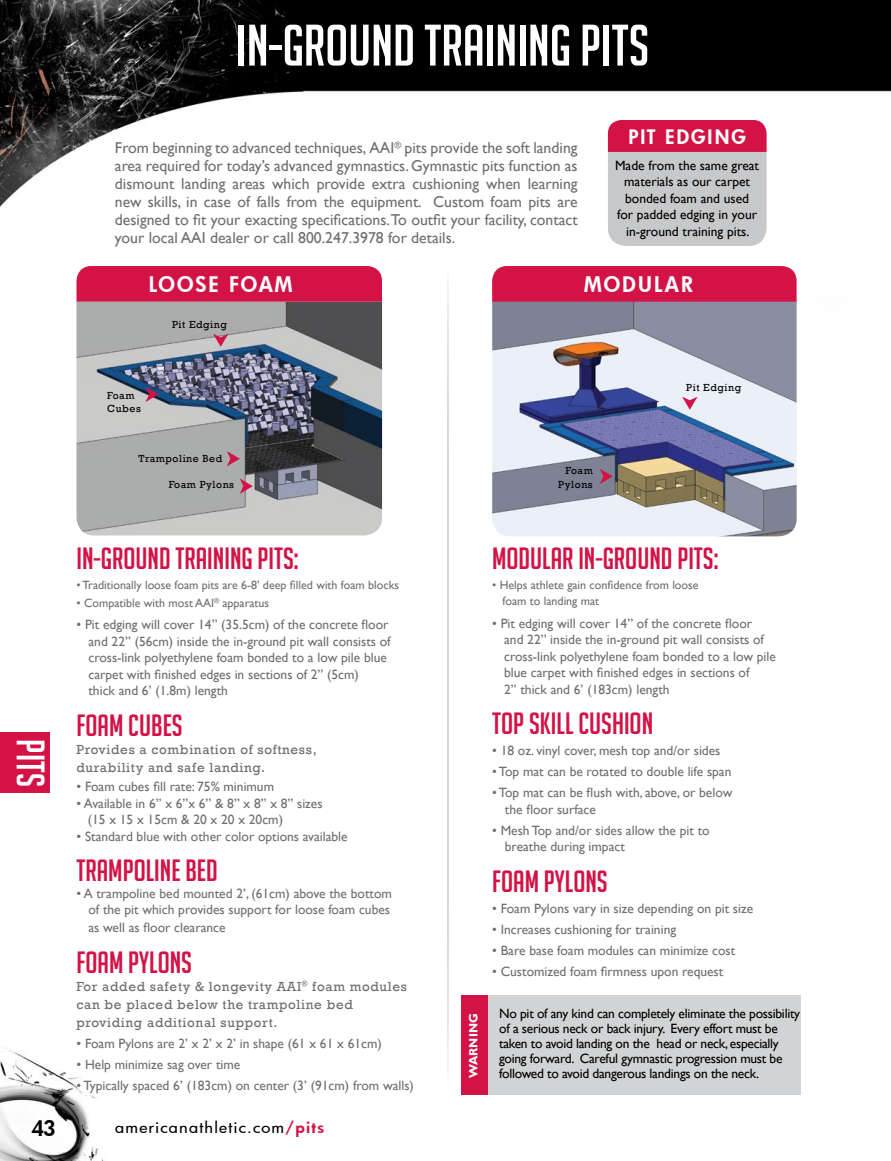
<style>
.page{position:relative;width:891px;height:1161px;background:#fff}
.page>*{position:absolute;margin:0;border:0;box-sizing:border-box;transform-origin:0 0}
.t1{font:57px "Big Noodle Titling";color:#fff}
.t2{font:38.7px "Big Noodle Titling";color:#fff}
.t3{font:30px "Big Noodle Titling";color:#d31245}
.t4{font:800 21px "Futura";letter-spacing:.1em;color:#fff}
.t5{font:800 21px "Futura";color:#000}
.t6{font:800 19.5px "Futura";letter-spacing:.1em;color:#fff}
.t7{font:15.75px/18px "Gill Sans";color:#6d6e71;text-align:justify}
.t8{font:500 15px "Futura";letter-spacing:.07em;color:#000;scale:1.1 1}
.t9{font:13.5px/16.5px "Gill Sans";color:#6d6e71}
.t10{font:13.5px/15px "Gill Sans";letter-spacing:-.02em;color:#000}
.t11{font:13.5px/18px "Rockwell";letter-spacing:.05em;color:#6d6e71}
.t12{font:13.5px/16.5px "Gill Sans";color:#000;text-align:center}
.t13{font:12px/16.5px "Gill Sans";color:#6d6e71}
.t14{font:700 12px "Gill Sans";color:#fff}
.t15{font:10.5px/13.5px "Rockwell";letter-spacing:.05em;color:#000}
.s1{font-weight:800;color:#d31245}
</style>
<div class="page">
<img style="left:0;top:0;width:891px;height:1161px">
<hr style="left:448px;top:269px;width:1px;height:818px;background:#fff">
<img style="left:77px;top:302px;width:305px;height:234px">
<svg style="left:239px;top:478px;width:14px;height:16px"></svg>
<svg style="left:226px;top:450px;width:14px;height:17px"></svg>
<svg style="left:145px;top:386px;width:14px;height:17px"></svg>
<svg style="left:212px;top:333px;width:17px;height:14px"></svg>
<div style="left:76px;top:266px;width:306px;height:36px;background:#d31245"></div>
<img style="left:492px;top:302px;width:305px;height:234px">
<svg style="left:682px;top:396px;width:16px;height:14px"></svg>
<svg style="left:599px;top:468px;width:14px;height:17px"></svg>
<div style="left:492px;top:266px;width:305px;height:36px;background:#d31245"></div>
<div style="left:488px;top:995px;width:313px;height:100px;background:#d1d3d4"></div>
<div style="left:461px;top:995px;width:27px;height:100px;background:#d31245"></div>
<svg style="left:608px;top:120px;width:159px;height:126px;background:#ca9ba9"></svg>
<div style="left:0;top:733px;width:50px;height:60px;background:#d31245"></div>
<h1 class="t1" style="left:236px;top:15px;width:415px">IN-GROUND TRAINING PITS</h1>
<p class="t7" style="left:115px;top:139px;width:464px">From beginning to advanced techniques, AAI<sup>®</sup> pits provide the soft landing area required for today’s advanced gymnastics. Gymnastic pits function as dismount landing areas which provide extra cushioning when learning new skills, in case of falls from the equipment. Custom foam pits are designed to fit your exacting specifications. To outfit your facility, contact your local AAI dealer or call 800.247.3978 for details.</p>
<h3 class="t6" style="left:628px;top:124px;width:119px">PIT EDGING</h3>
<p class="t12" style="left:615px;top:157px;width:146px">Made from the same great materials as our carpet bonded foam and used<br>for padded edging in your in-ground training pits.</p>
<h3 class="t4" style="left:149px;top:271px;width:145px">LOOSE FOAM</h3>
<p class="t15" style="left:107px;top:388px;width:35px">Foam<br>Cubes</p>
<p class="t15" style="left:172px;top:318px;width:56px">Pit Edging</p>
<h2 class="t2" style="left:51px;top:739px;width:49px;rotate:90deg">PITS</h2>
<p class="t15" style="left:139px;top:452px;width:85px">Trampoline Bed</p>
<p class="t15" style="left:169px;top:478px;width:67px">Foam Pylons</p>
<h3 class="t3" style="left:76px;top:542px;width:224px">IN-GROUND TRAINING PITS:</h3>
<p class="t13" style="left:76px;top:576px;width:324px">• Traditionally loose foam pits are 6-8’ deep filled with foam blocks</p>
<p class="t13" style="left:76px;top:594px;width:194px">• Compatible with most AAI<sup>®</sup> apparatus</p>
<p class="t9" style="left:89px;top:616px;width:304px;text-indent:-12px">• Pit edging will cover 14” (35.5cm) of the concrete floor and 22” (56cm) inside the in-ground pit wall consists of cross-link polyethylene foam bonded to a low pile blue carpet with finished edges in sections of 2” (5cm)<br>thick and 6’ (1.8m) length</p>
<h3 class="t3" style="left:76px;top:709px;width:108px">FOAM CUBES</h3>
<p class="t11" style="left:76px;top:740px;width:242px">Provides a combination of softness, durability and safe landing.</p>
<p class="t9" style="left:76px;top:778px;width:199px">• Foam cubes fill rate: 75% minimum</p>
<p class="t9" style="left:88px;top:795px;width:236px;text-indent:-11px">• Available in 6” x 6”x 6” &amp; 8” x 8” x 8” sizes (15 x 15 x 15cm &amp; 20 x 20 x 20cm)</p>
<p class="t9" style="left:76px;top:828px;width:273px">• Standard blue with other color options available</p>
<h3 class="t3" style="left:76px;top:854px;width:143px">TRAMPOLINE BED</h3>
<p class="t9" style="left:76px;top:885px;width:317px;text-align:right">• A trampoline bed mounted 2’, (61cm) above the bottom of the pit which provides support for loose foam cubes</p>
<p class="t9" style="left:89px;top:919px;width:139px">as well as floor clearance</p>
<h3 class="t3" style="left:76px;top:946px;width:117px">FOAM PYLONS</h3>
<p class="t11" style="left:76px;top:977px;width:332px">For added safety &amp; longevity AAI<sup>®</sup> foam modules can be placed below the trampoline bed providing additional support.</p>
<p class="t9" style="left:76px;top:1035px;width:307px">• Foam Pylons are 2’ x 2’ x 2’ in shape (61 x 61 x 61cm)</p>
<p class="t9" style="left:76px;top:1056px;width:165px">• Help minimize sag over time</p>
<p class="t9" style="left:76px;top:1077px;width:339px">• Typically spaced 6’ (183cm) on center (3’ (91cm) from walls)</p>
<h3 class="t5" style="left:32px;top:1115px;width:26px">43</h3>
<p class="t8" style="left:115px;top:1117px;width:191px">americanathletic.com<span class="s1">/pits</span></p>
<h3 class="t4" style="left:584px;top:271px;width:110px">MODULAR</h3>
<p class="t15" style="left:686px;top:381px;width:56px">Pit Edging</p>
<p class="t15" style="left:558px;top:464px;width:36px;text-align:right">Foam<br>Pylons</p>
<p class="t14" style="left:466px;top:1078px;width:66px;rotate:-90deg">WARNING</p>
<h3 class="t3" style="left:492px;top:542px;width:228px">MODULAR IN-GROUND PITS:</h3>
<p class="t13" style="left:503px;top:576px;width:197px;text-indent:-10px">• Helps athlete gain confidence from loose foam to landing mat</p>
<p class="t9" style="left:504px;top:615px;width:273px;text-indent:-12px">• Pit edging will cover 14” of the concrete floor<br>and 22” inside the in-ground pit wall consists of cross-link polyethylene foam bonded to a low pile blue carpet with finished edges in sections of<br>2” thick and 6’ (183cm) length</p>
<h3 class="t3" style="left:492px;top:707px;width:163px">TOP SKILL CUSHION</h3>
<p class="t9" style="left:492px;top:742px;width:230px">• 18 oz. vinyl cover, mesh top and/or sides</p>
<p class="t9" style="left:492px;top:764px;width:241px">• Top mat can be rotated to double life span</p>
<p class="t9" style="left:505px;top:785px;width:229px;text-indent:-13px">• Top mat can be flush with, above, or below the floor surface</p>
<p class="t9" style="left:505px;top:822px;width:206px;text-indent:-13px">• Mesh Top and/or sides allow the pit to breathe during impact</p>
<h3 class="t3" style="left:492px;top:865px;width:117px">FOAM PYLONS</h3>
<p class="t9" style="left:492px;top:900px;width:263px">• Foam Pylons vary in size depending on pit size</p>
<p class="t9" style="left:492px;top:921px;width:186px">• Increases cushioning for training</p>
<p class="t9" style="left:492px;top:942px;width:245px">• Bare base foam modules can minimize cost</p>
<p class="t9" style="left:492px;top:963px;width:233px">• Customized foam firmness upon request</p>
<p class="t10" style="left:499px;top:1006px;width:302px">No pit of any kind can completely eliminate the possibility of a serious neck or back injury. Every effort must be taken to avoid landing on the head or neck, especially going forward. Careful gymnastic progression must be</p>
<p class="t10" style="left:499px;top:1066px;width:261px">followed to avoid dangerous landings on the neck.</p>
</div>
